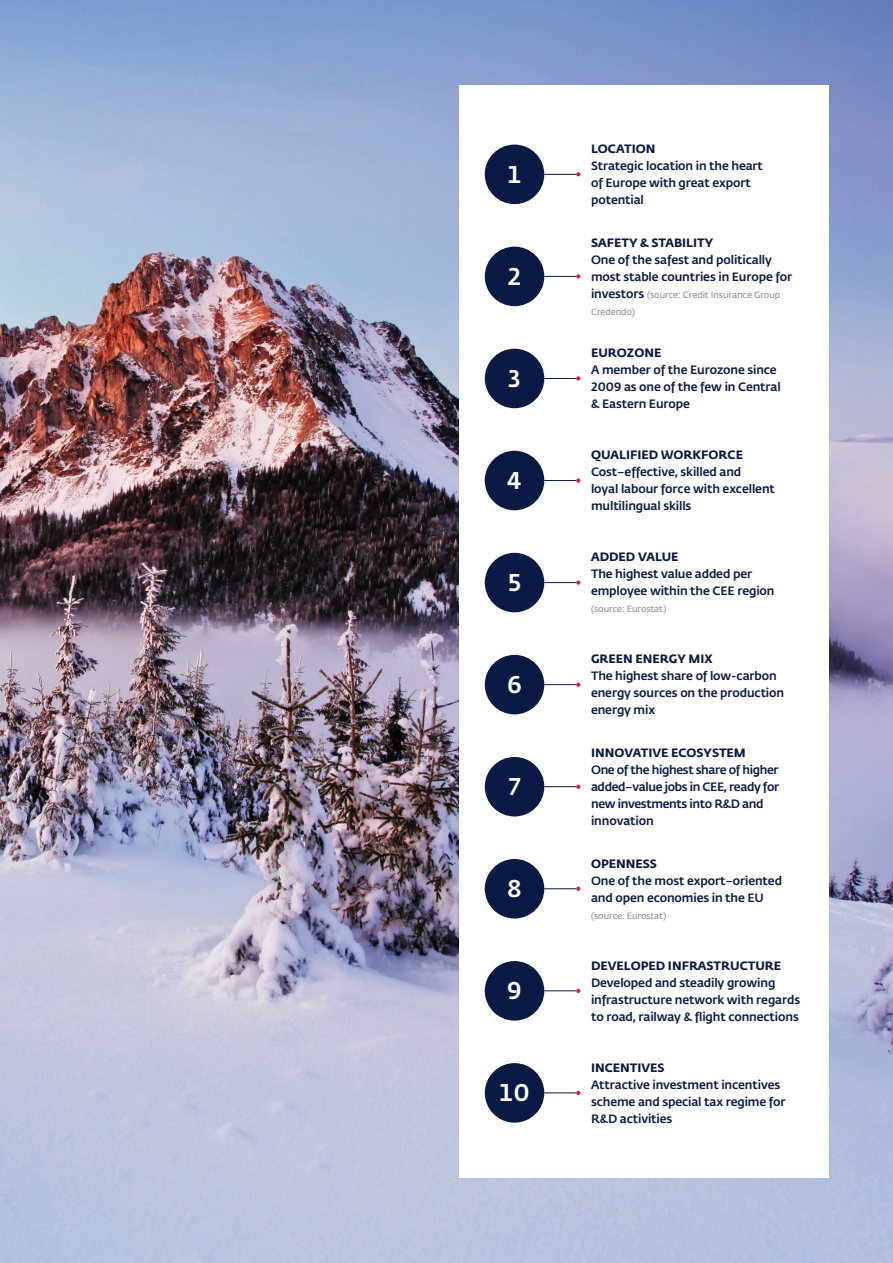
<style>
.page{position:relative;width:893px;height:1263px;background:#fff}
.page>*{position:absolute;margin:0;border:0;box-sizing:border-box;transform-origin:0 0}
.t1{font:500 24px "Fedra Sans Pro";color:#fff}
.t2{font:500 12px/17px "Fedra Sans Pro";letter-spacing:-.01em;color:#0b1a44}
.t3{font:700 12px "Fedra Sans Pro";color:#0b1a44}
.t4{font:500 12px/17px "Fedra Sans Pro";letter-spacing:-.03em;color:#0b1a44}
.t5{font:600 9px/17px "Fedra Sans Pro";letter-spacing:-.01em;color:#939598}
.s1{font-weight:500;font-size:12px;color:#0b1a44}
</style>
<div class="page">
<img style="left:0;top:0;width:893px;height:1263px">
<div style="left:459px;top:85px;width:370px;height:1093px;background:#fff"></div>
<div style="left:485px;top:145px;width:59px;height:59px;background:#0b1a44;border-radius:50%"></div>
<div style="left:485px;top:247px;width:59px;height:59px;background:#0b1a44;border-radius:50%"></div>
<div style="left:485px;top:349px;width:59px;height:59px;background:#0b1a44;border-radius:50%"></div>
<div style="left:485px;top:451px;width:59px;height:59px;background:#0b1a44;border-radius:50%"></div>
<div style="left:485px;top:553px;width:59px;height:59px;background:#0b1a44;border-radius:50%"></div>
<hr style="left:544px;top:174px;width:32px;height:1px;background:#0b1a44">
<svg style="left:576px;top:172px;width:4px;height:4px"></svg>
<hr style="left:544px;top:276px;width:32px;height:1px;background:#0b1a44">
<svg style="left:576px;top:274px;width:4px;height:5px"></svg>
<hr style="left:544px;top:378px;width:32px;height:1px;background:#0b1a44">
<svg style="left:576px;top:376px;width:4px;height:5px"></svg>
<hr style="left:544px;top:480px;width:32px;height:1px;background:#0b1a44">
<svg style="left:576px;top:478px;width:4px;height:5px"></svg>
<hr style="left:544px;top:582px;width:32px;height:1px;background:#0b1a44">
<svg style="left:576px;top:580px;width:4px;height:5px"></svg>
<div style="left:485px;top:655px;width:59px;height:59px;background:#0b1a44;border-radius:50%"></div>
<div style="left:485px;top:757px;width:59px;height:59px;background:#0b1a44;border-radius:50%"></div>
<div style="left:485px;top:859px;width:59px;height:59px;background:#0b1a44;border-radius:50%"></div>
<div style="left:485px;top:961px;width:59px;height:59px;background:#0b1a44;border-radius:50%"></div>
<div style="left:485px;top:1063px;width:59px;height:60px;background:#0b1a44;border-radius:50%"></div>
<hr style="left:544px;top:684px;width:32px;height:1px;background:#0b1a44">
<svg style="left:576px;top:682px;width:4px;height:5px"></svg>
<hr style="left:544px;top:786px;width:32px;height:1px;background:#0b1a44">
<svg style="left:576px;top:784px;width:4px;height:5px"></svg>
<hr style="left:544px;top:888px;width:32px;height:1px;background:#0b1a44">
<svg style="left:576px;top:887px;width:4px;height:4px"></svg>
<hr style="left:544px;top:990px;width:32px;height:1px;background:#0b1a44">
<svg style="left:576px;top:989px;width:4px;height:4px"></svg>
<hr style="left:544px;top:1093px;width:32px;height:1px;background:#0b1a44">
<svg style="left:576px;top:1091px;width:4px;height:4px"></svg>
<h1 class="t1" style="left:507px;top:156px;width:16px">1</h1>
<h1 class="t1" style="left:508px;top:258px;width:15px">2</h1>
<h1 class="t1" style="left:508px;top:360px;width:14px">3</h1>
<h1 class="t1" style="left:507px;top:462px;width:16px">4</h1>
<h1 class="t1" style="left:508px;top:564px;width:15px">5</h1>
<h1 class="t1" style="left:507px;top:666px;width:16px">6</h1>
<h1 class="t1" style="left:509px;top:768px;width:13px">7</h1>
<h1 class="t1" style="left:507px;top:870px;width:16px">8</h1>
<h1 class="t1" style="left:507px;top:973px;width:16px">9</h1>
<h1 class="t1" style="left:499px;top:1075px;width:32px">10</h1>
<p class="t3" style="left:591px;top:139px;width:66px">LOCATION</p>
<p class="t2" style="left:591px;top:157px;width:173px">Strategic location in the heart of Europe with great export potential</p>
<p class="t3" style="left:591px;top:233px;width:124px">SAFETY &amp; STABILITY</p>
<p class="t2" style="left:591px;top:250px;width:203px">One of the safest and politically most stable countries in Europe for</p>
<p class="t5" style="left:591px;top:286px;width:191px"><span class="s1">investors</span> (source: Credit Insurance Group<br>Credendo)</p>
<p class="t3" style="left:591px;top:343px;width:72px">EUROZONE</p>
<p class="t2" style="left:591px;top:361px;width:191px">A member of the Eurozone since<br>2009 as one of the few in Central &amp; Eastern Europe</p>
<p class="t3" style="left:591px;top:445px;width:153px">QUALIFIED WORKFORCE</p>
<p class="t2" style="left:591px;top:463px;width:185px">Cost–effective, skilled and<br>loyal labour force with excellent multilingual skills</p>
<p class="t3" style="left:591px;top:547px;width:89px">ADDED VALUE</p>
<p class="t2" style="left:591px;top:565px;width:185px">The highest value added per employee within the CEE region</p>
<p class="t5" style="left:591px;top:600px;width:77px">(source: Eurostat)</p>
<p class="t3" style="left:591px;top:649px;width:123px">GREEN ENERGY MIX</p>
<p class="t2" style="left:591px;top:667px;width:195px">The highest share of low-carbon energy sources on the production energy mix</p>
<p class="t3" style="left:591px;top:743px;width:156px">INNOVATIVE ECOSYSTEM</p>
<p class="t4" style="left:591px;top:760px;width:190px">One of the highest share of higher added–value jobs in CEE, ready for new investments into R&amp;D and innovation</p>
<p class="t3" style="left:591px;top:854px;width:67px">OPENNESS</p>
<p class="t2" style="left:591px;top:871px;width:192px">One of the most export–oriented and open economies in the EU</p>
<p class="t5" style="left:591px;top:906px;width:77px">(source: Eurostat)</p>
<p class="t3" style="left:591px;top:956px;width:192px">DEVELOPED INFRASTRUCTURE</p>
<p class="t2" style="left:591px;top:973px;width:211px">Developed and steadily growing infrastructure network with regards to road, railway &amp; flight connections</p>
<p class="t3" style="left:591px;top:1058px;width:75px">INCENTIVES</p>
<p class="t2" style="left:591px;top:1075px;width:196px">Attractive investment incentives scheme and special tax regime for<br>R&amp;D activities</p>
</div>
